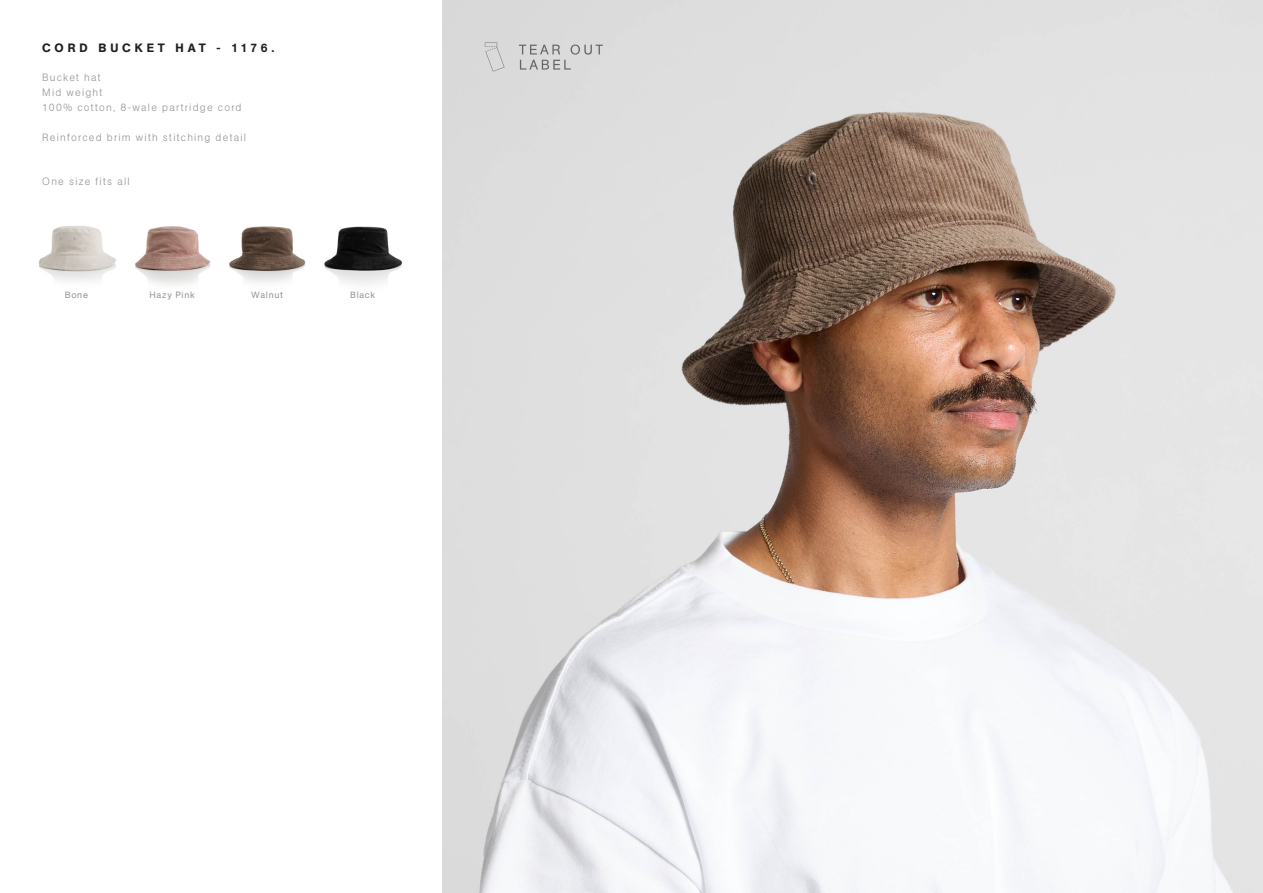
<style>
.page{position:relative;width:1263px;height:893px;background:#fff}
.page>*{position:absolute;margin:0;border:0;box-sizing:border-box;transform-origin:0 0}
.t1{font:500 12px "AG Book Pro";letter-spacing:.325em;color:#231f20}
.MEASUREMENTS{font:300 10.5px/15px "AG Book Pro";letter-spacing:.12em;color:#939598}
.COLOUR_NAME{font:9px "AG Book Pro";letter-spacing:.075em;color:#939598}
</style>
<div class="page">
<img style="left:442px;top:0;width:821px;height:893px">
<svg style="left:519px;top:45px;width:84px;height:25px;background:#c8c8c8"></svg>
<svg style="left:497px;top:47px;width:7px;height:20px"></svg>
<svg style="left:485px;top:43px;width:12px;height:28px"></svg>
<img style="left:38px;top:226px;width:365px;height:59px">
<p class="t1" style="left:42px;top:40px;width:234px">CORD BUCKET HAT - 1176.</p>
<p class="MEASUREMENTS" style="left:42px;top:69px;width:201px">Bucket hat<br>Mid weight<br>100% cotton, 8-wale partridge cord</p>
<p class="MEASUREMENTS" style="left:42px;top:129px;width:205px">Reinforced brim with stitching detail</p>
<p class="MEASUREMENTS" style="left:42px;top:173px;width:89px">One size fits all</p>
<p class="COLOUR_NAME" style="left:65px;top:289px;width:25px">Bone</p>
<p class="COLOUR_NAME" style="left:149px;top:289px;width:47px">Hazy Pink</p>
<p class="COLOUR_NAME" style="left:251px;top:289px;width:33px">Walnut</p>
<p class="COLOUR_NAME" style="left:350px;top:289px;width:27px">Black</p>
</div>
